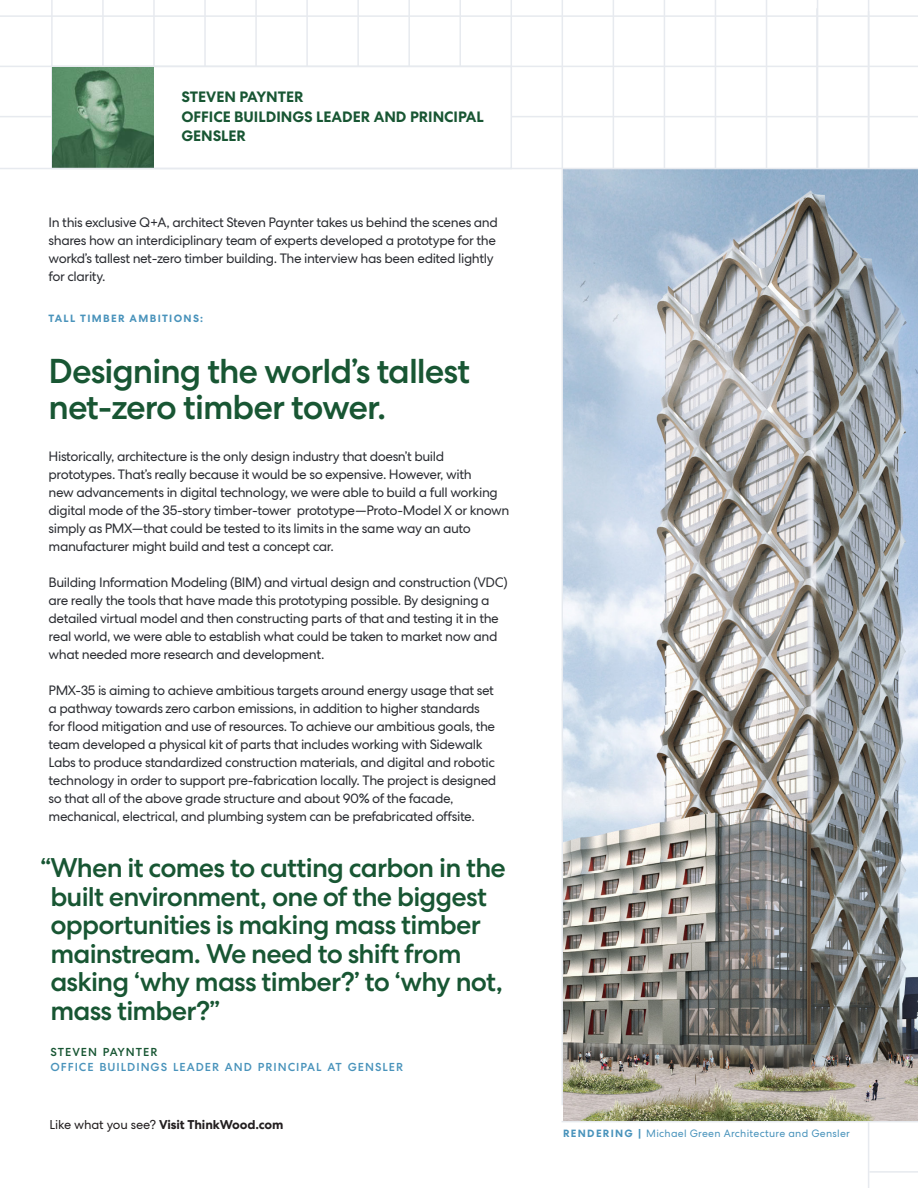
<style>
.page{position:relative;width:918px;height:1188px;background:#fff}
.page>*{position:absolute;margin:0;border:0;box-sizing:border-box;transform-origin:0 0}
.Headline{font:500 34.5px/36px "Centra No 2";letter-spacing:-.03em;color:#185633}
.t1{font:500 27px/28.5px "Centra No 2";letter-spacing:-.03em;color:#185633}
.t2{font:700 15px/19.5px "Centra No 2";color:#185633}
.t3{font:13.5px/18px "Centra No 2";letter-spacing:-.03em;color:#2c2e33}
.t4{font:700 12.75px "Centra No 2";letter-spacing:-.01em;color:#231f20}
.t5{font:500 11.55px/15px "Centra No 2";letter-spacing:.085em;color:#4993bb}
.t6{font:10.5px "Centra No 2";letter-spacing:.025em;color:#4993bb}
.t7{font:700 10.5px "Centra No 2";letter-spacing:.125em;color:#4993bb}
.s1{color:#185633}
.s2{font-weight:400}
.s3{font-weight:700}
</style>
<div class="page">
<hr style="left:868px;top:0;width:1px;height:628px;background:#e7eaef">
<hr style="left:817px;top:0;width:1px;height:1064px;background:#e7eaef">
<hr style="left:766px;top:0;width:1px;height:1105px;background:#e7eaef">
<hr style="left:715px;top:0;width:1px;height:1105px;background:#e7eaef">
<hr style="left:664px;top:0;width:1px;height:1105px;background:#e7eaef">
<hr style="left:613px;top:0;width:1px;height:1105px;background:#e7eaef">
<hr style="left:562px;top:0;width:1px;height:1105px;background:#e7eaef">
<hr style="left:511px;top:0;width:1px;height:117px;background:#e7eaef">
<hr style="left:459px;top:0;width:2px;height:117px;background:#e7eaef">
<hr style="left:408px;top:0;width:2px;height:117px;background:#e7eaef">
<hr style="left:357px;top:0;width:2px;height:117px;background:#e7eaef">
<hr style="left:306px;top:0;width:2px;height:117px;background:#e7eaef">
<hr style="left:255px;top:0;width:2px;height:117px;background:#e7eaef">
<hr style="left:204px;top:0;width:2px;height:117px;background:#e7eaef">
<hr style="left:153px;top:0;width:2px;height:117px;background:#e7eaef">
<hr style="left:102px;top:0;width:2px;height:117px;background:#e7eaef">
<hr style="left:51px;top:0;width:2px;height:117px;background:#e7eaef">
<hr style="left:562px;top:1121px;width:356px;height:1px;background:#e7eaef">
<hr style="left:869px;top:1171px;width:49px;height:2px;background:#e7eaef">
<hr style="left:0;top:116px;width:918px;height:1px;background:#e7eaef">
<div style="left:51px;top:66px;width:461px;height:103px;background:#fff;border:2px solid #e7eaef"></div>
<hr style="left:0;top:66px;width:918px;height:1px;background:#e7eaef">
<hr style="left:0;top:15px;width:918px;height:2px;background:#e7eaef">
<hr style="left:868px;top:11px;width:1px;height:1177px;background:#e7eaef">
<hr style="left:816px;top:8px;width:2px;height:1097px;background:#e7eaef">
<img style="left:53px;top:67px;width:101px;height:101px">
<img style="left:563px;top:169px;width:355px;height:951px">
<hr style="left:0;top:168px;width:918px;height:1px;background:#e7eaef">
<h3 class="t2" style="left:181px;top:88px;width:304px">STEVEN PAYNTER<br>OFFICE BUILDINGS LEADER AND PRINCIPAL<br>GENSLER</h3>
<h3 class="t3" style="left:49px;top:214px;width:451px">In this exclusive Q+A, architect Steven Paynter takes us behind the scenes and shares how an interdiciplinary team of experts developed a prototype for the workd’s tallest net-zero timber building. The interview has been edited lightly for clarity.</h3>
<h3 class="t7" style="left:49px;top:312px;width:156px">TALL TIMBER AMBITIONS:</h3>
<p class="Headline" style="left:49px;top:354px;width:423px">Designing the world’s tallest net-zero timber tower.</p>
<p class="t3" style="left:49px;top:448px;width:462px">Historically, architecture is the only design industry that doesn’t build prototypes. That’s really because it would be so expensive. However, with<br>new advancements in digital technology, we were able to build a full working digital mode of the 35-story timber-tower prototype—Proto-Model X or known simply as PMX—that could be tested to its limits in the same way an auto manufacturer might build and test a concept car.</p>
<p class="t3" style="left:49px;top:574px;width:461px">Building Information Modeling (BIM) and virtual design and construction (VDC) are really the tools that have made this prototyping possible. By designing a detailed virtual model and then constructing parts of that and testing it in the real world, we were able to establish what could be taken to market now and what needed more research and development.</p>
<p class="t3" style="left:49px;top:682px;width:449px">PMX-35 is aiming to achieve ambitious targets around energy usage that set a pathway towards zero carbon emissions, in addition to higher standards for flood mitigation and use of resources. To achieve our ambitious goals, the team developed a physical kit of parts that includes working with Sidewalk Labs to produce standardized construction materials, and digital and robotic technology in order to support pre-fabrication locally. The project is designed so that all of the above grade structure and about 90% of the facade, mechanical, electrical, and plumbing system can be prefabricated offsite.</p>
<p class="t1" style="left:50px;top:854px;width:457px;text-indent:-10px">“When it comes to cutting carbon in the built environment, one of the biggest opportunities is making mass timber mainstream. We need to shift from asking ‘why mass timber?’ to ‘why not, mass timber?”</p>
<p class="t5" style="left:50px;top:1044px;width:354px"><span class="s1">STEVEN PAYNTER<br></span>OFFICE BUILDINGS LEADER AND PRINCIPAL AT GENSLER</p>
<p class="t4" style="left:50px;top:1117px;width:236px"><span class="s2">Like what you see?</span> Visit ThinkWood.com</p>
<p class="t6" style="left:563px;top:1127px;width:288px"><span class="s3">RENDERING |</span> Michael Green Architecture and Gensler</p>
</div>
